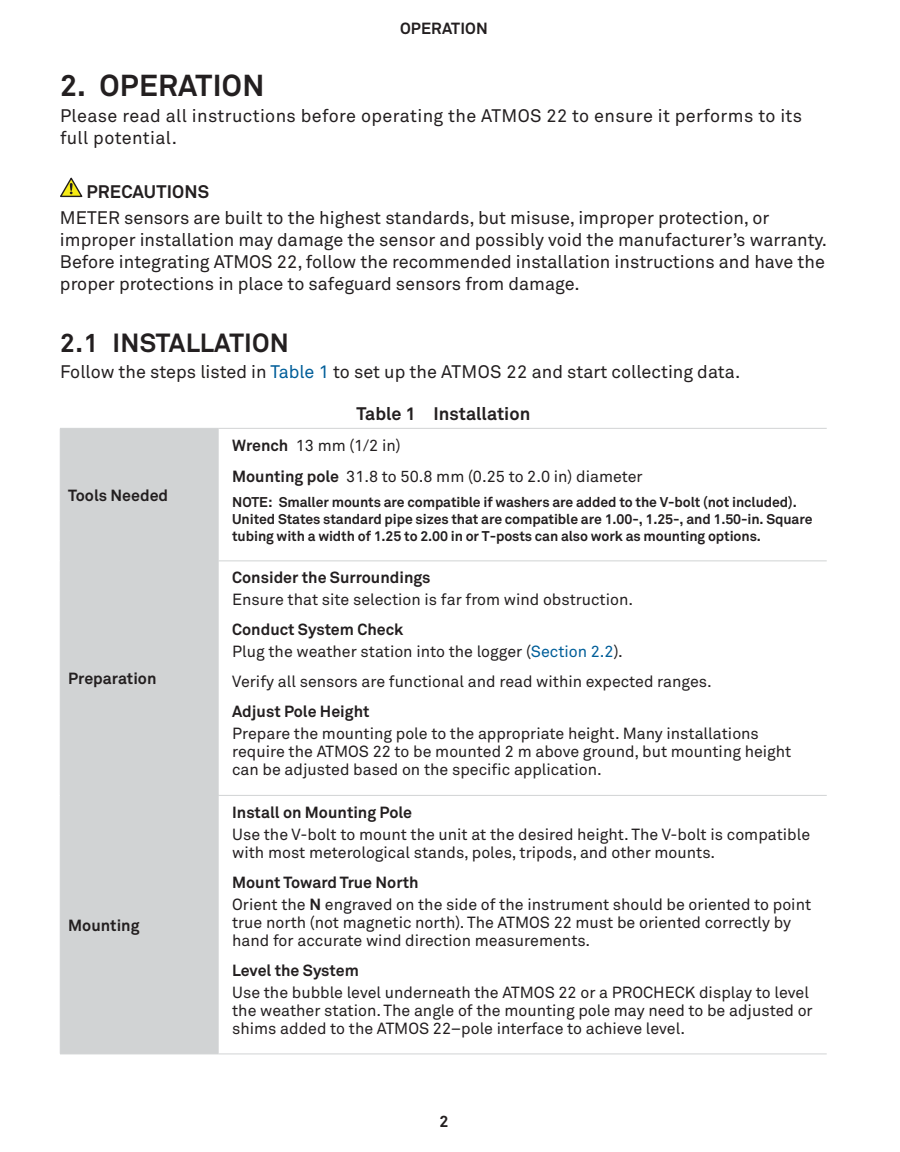
<style>
.page{position:relative;width:900px;height:1152px;background:#fff}
.page>*{position:absolute;margin:0;border:0;box-sizing:border-box;transform-origin:0 0}
.t1{font:700 30px "Akkurat Pro";letter-spacing:.01em;color:#231f20}
.t2{font:700 26px "Akkurat Pro";letter-spacing:.01em;color:#231f20}
.t3{font:18px/22px "Akkurat Pro";color:#231f20}
.t4{font:18px/22px "Akkurat Pro";letter-spacing:.02em;color:#231f20}
.t5{font:700 18px "Akkurat Pro";color:#231f20}
.t6{font:16px/18px "Akkurat Pro";color:#231f20}
.t7{font:700 16px "Akkurat Pro";color:#231f20}
.t8{font:700 14px/17px "Akkurat Pro";letter-spacing:-.005em;color:#231f20}
.s1{color:#005e99}
.s2{font-weight:700}
</style>
<div class="page">
<svg style="left:60px;top:178px;width:22px;height:19px"></svg>
<div style="left:61px;top:429px;width:157px;height:625px;background:#d1d3d4"></div>
<hr style="left:60px;top:429px;width:1px;height:132px;background:#d1d3d4">
<hr style="left:218px;top:429px;width:1px;height:132px;background:#d1d3d4">
<hr style="left:60px;top:561px;width:1px;height:234px;background:#d1d3d4">
<hr style="left:218px;top:561px;width:1px;height:234px;background:#d1d3d4">
<hr style="left:60px;top:796px;width:1px;height:258px;background:#d1d3d4">
<hr style="left:218px;top:796px;width:1px;height:258px;background:#d1d3d4">
<hr style="left:60px;top:428px;width:158px;height:1px;background:#d1d3d4">
<hr style="left:218px;top:561px;width:609px;height:1px;background:#d1d3d4">
<hr style="left:218px;top:795px;width:609px;height:1px;background:#d1d3d4">
<hr style="left:218px;top:1054px;width:609px;height:1px;background:#d1d3d4">
<hr style="left:218px;top:428px;width:609px;height:1px;background:#d1d3d4">
<hr style="left:60px;top:795px;width:158px;height:1px;background:#d1d3d4">
<hr style="left:60px;top:1054px;width:158px;height:1px;background:#d1d3d4">
<hr style="left:60px;top:561px;width:158px;height:1px;background:#d1d3d4">
<p class="t7" style="left:400px;top:18px;width:32px">Operation</p>
<h1 class="t1" style="left:60px;top:67px;width:206px">2. OPERATION</h1>
<p class="t4" style="left:60px;top:105px;width:744px">Please read all instructions before operating the ATMOS 22 to ensure it performs to its full potential.</p>
<p class="t5" style="left:86px;top:181px;width:124px">PRECAUTIONS</p>
<p class="t3" style="left:60px;top:207px;width:769px">METER sensors are built to the highest standards, but misuse, improper protection, or improper installation may damage the sensor and possibly void the manufacturer’s warranty.<br>Before integrating ATMOS 22, follow the recommended installation instructions and have the proper protections in place to safeguard sensors from damage.</p>
<h2 class="t2" style="left:60px;top:327px;width:230px">2.1 INSTALLATION</h2>
<p class="t3" style="left:60px;top:361px;width:682px">Follow the steps listed in <span class="s1">Table 1</span> to set up the ATMOS 22 and start collecting data.</p>
<p class="t5" style="left:357px;top:403px;width:175px">Table 1 Installation</p>
<p class="t7" style="left:68px;top:485px;width:101px">Tools Needed</p>
<p class="t7" style="left:68px;top:669px;width:90px">Preparation</p>
<p class="t7" style="left:68px;top:915px;width:73px">Mounting</p>
<p class="t6" style="left:232px;top:430px;width:412px;line-height:31px"><span class="s2">Wrench</span> 13 mm (1/2 in)<br><span class="s2">Mounting pole</span> 31.8 to 50.8 mm (0.25 to 2.0 in) diameter</p>
<p class="t8" style="left:232px;top:493px;width:582px">NOTE: Smaller mounts are compatible if washers are added to the V-bolt (not included).<br>United States standard pipe sizes that are compatible are 1.00-, 1.25-, and 1.50-in. Square tubing with a width of 1.25 to 2.00 in or T-posts can also work as mounting options.</p>
<p class="t7" style="left:232px;top:568px;width:200px">Consider the Surroundings</p>
<p class="t6" style="left:232px;top:591px;width:403px">Ensure that site selection is far from wind obstruction.</p>
<p class="t6" style="left:232px;top:619px;width:392px;line-height:22px"><span class="s2">Conduct System Check<br></span>Plug the weather station into the logger (<span class="s1">Section 2.2</span>).</p>
<p class="t6" style="left:232px;top:673px;width:481px">Verify all sensors are functional and read within expected ranges.</p>
<p class="t7" style="left:232px;top:702px;width:139px">Adjust Pole Height</p>
<p class="t6" style="left:232px;top:725px;width:561px">Prepare the mounting pole to the appropriate height. Many installations require the ATMOS 22 to be mounted 2 m above ground, but mounting height can be adjusted based on the specific application.</p>
<p class="t7" style="left:232px;top:802px;width:181px">Install on Mounting Pole</p>
<p class="t6" style="left:232px;top:825px;width:580px">Use the V-bolt to mount the unit at the desired height. The V-bolt is compatible with most meterological stands, poles, tripods, and other mounts.</p>
<p class="t6" style="left:232px;top:871px;width:581px;line-height:22px"><span class="s2">Mount Toward True North<br></span>Orient the <span class="s2">N</span> engraved on the side of the instrument should be oriented to point</p>
<p class="t6" style="left:232px;top:913px;width:560px">true north (not magnetic north). The ATMOS 22 must be oriented correctly by hand for accurate wind direction measurements.</p>
<p class="t7" style="left:232px;top:960px;width:128px">Level the System</p>
<p class="t6" style="left:232px;top:983px;width:582px">Use the bubble level underneath the ATMOS 22 or a PROCHECK display to level the weather station. The angle of the mounting pole may need to be adjusted or shims added to the ATMOS 22–pole interface to achieve level.</p>
<p class="t7" style="left:439px;top:1111px;width:11px">2</p>
</div>
